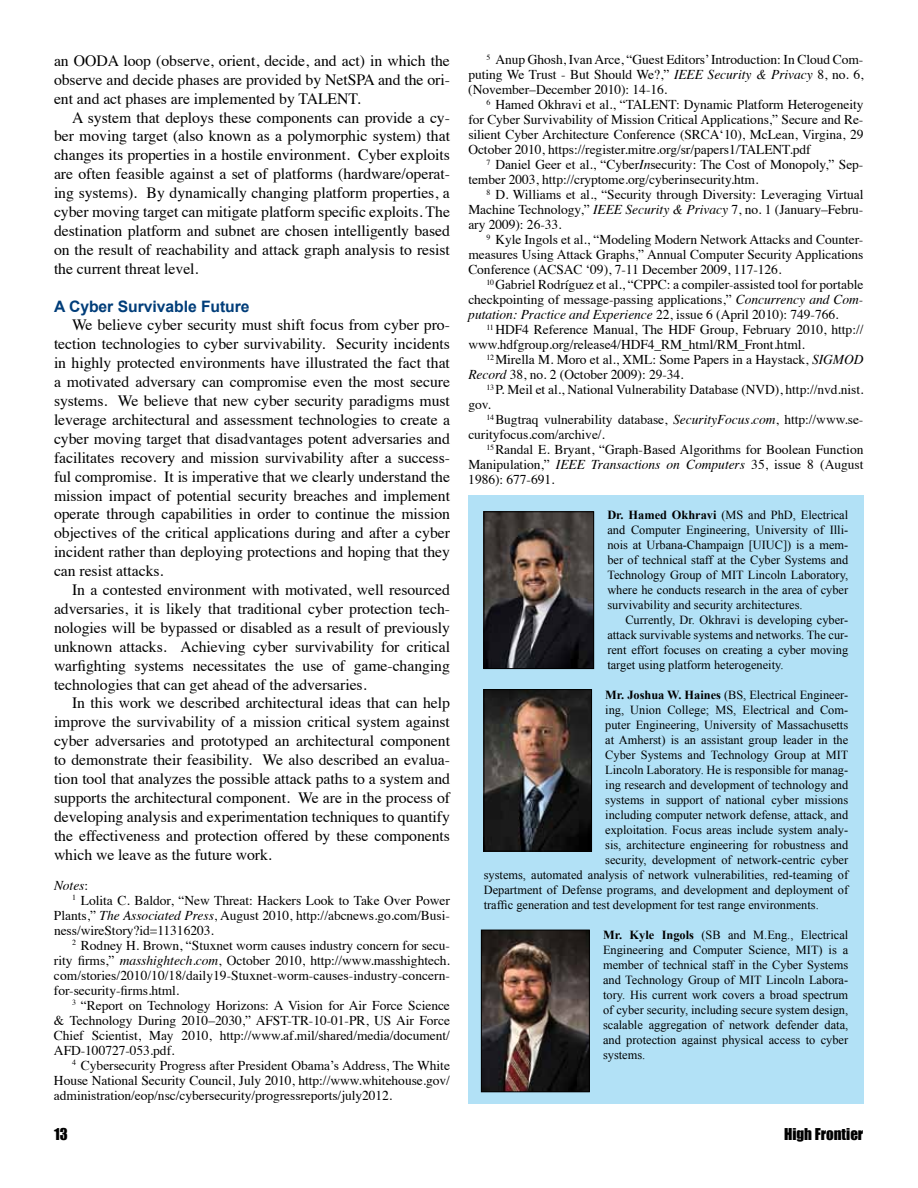
<style>
.page{position:relative;width:918px;height:1188px;background:#fff}
.page>*{position:absolute;margin:0;border:0;box-sizing:border-box;transform-origin:0 0}
.t1{font:15.75px/18.9px "Times";letter-spacing:-.005em;color:#000;text-align:justify}
.t2{font:700 15.75px "Arial";letter-spacing:-.005em;color:#003d79}
.t3{font:15px "Impact";color:#000}
.t4{font:13.5px/15px "Times";letter-spacing:-.005em;color:#000;text-align:justify}
.t5{font:italic 13.5px "Times";letter-spacing:-.005em;color:#000}
.t6{font:12.3px/15px "Times New Roman";color:#000;text-align:justify}
.s1{font-style:normal}
.s2{font-style:italic}
.s3{font-weight:700}
</style>
<div class="page">
<div style="left:468px;top:495px;width:396px;height:609px;background:#b2e1f6"></div>
<img style="left:486px;top:514px;width:106px;height:153px">
<div style="left:484px;top:512px;width:110px;height:157px;border:1px solid #000"></div>
<img style="left:486px;top:691px;width:104px;height:158px">
<div style="left:484px;top:689px;width:108px;height:162px;border:1px solid #000"></div>
<img style="left:483px;top:932px;width:105px;height:158px">
<div style="left:481px;top:930px;width:109px;height:162px;border:1px solid #000"></div>
<p class="t1" style="left:54px;top:50px;width:398px">an OODA loop (observe, orient, decide, and act) in which the observe and decide phases are provided by NetSPA and the ori&shy;ent and act phases are implemented by TALENT.</p>
<p class="t1" style="left:54px;top:106px;width:398px;text-indent:18px">A system that deploys these components can provide a cy&shy;ber moving target (also known as a polymorphic system) that changes its properties in a hostile environment. Cyber exploits are often feasible against a set of platforms (hardware/operat&shy;ing systems). By dynamically changing platform properties, a cyber moving target can mitigate platform specific exploits. The destination platform and subnet are chosen intelligently based on the result of reachability and attack graph analysis to resist the current threat level.</p>
<p class="t2" style="left:54px;top:297px;width:197px">A Cyber Survivable Future</p>
<p class="t1" style="left:54px;top:314px;width:398px;text-indent:18px">We believe cyber security must shift focus from cyber pro&shy;tection technologies to cyber survivability. Security incidents in highly protected environments have illustrated the fact that a motivated adversary can compromise even the most secure systems. We believe that new cyber security paradigms must leverage architectural and assessment technologies to create a cyber moving target that disadvantages potent adversaries and facilitates recovery and mission survivability after a success&shy;ful compromise. It is imperative that we clearly understand the mission impact of potential security breaches and implement operate through capabilities in order to continue the mission objectives of the critical applications during and after a cyber incident rather than deploying protections and hoping that they can resist attacks.</p>
<p class="t1" style="left:54px;top:579px;width:398px;text-indent:18px">In a contested environment with motivated, well resourced adversaries, it is likely that traditional cyber protection tech&shy;nologies will be bypassed or disabled as a result of previously unknown attacks. Achieving cyber survivability for critical warfighting systems necessitates the use of game-changing technologies that can get ahead of the adversaries.</p>
<p class="t1" style="left:54px;top:692px;width:398px;text-indent:18px">In this work we described architectural ideas that can help improve the survivability of a mission critical system against cyber adversaries and prototyped an architectural component to demonstrate their feasibility. We also described an evalua&shy;tion tool that analyzes the possible attack paths to a system and supports the architectural component. We are in the process of developing analysis and experimentation techniques to quantify the effectiveness and protection offered by these components which we leave as the future work.</p>
<p class="t5" style="left:54px;top:873px;width:36px">Notes<span class="s1">:</span></p>
<p class="t4" style="left:72px;top:891px;width:380px"><sup>1</sup> Lolita C. Baldor, “New Threat: Hackers Look to Take Over Power</p>
<p class="t4" style="left:54px;top:906px;width:398px">Plants,” <span class="s2">The Associated Press</span>, August 2010, http://abcnews.go.com/Busi-</p>
<p class="t4" style="left:54px;top:921px;width:161px">ness/wireStory?id=11316203.</p>
<p class="t4" style="left:72px;top:936px;width:379px"><sup>2</sup> Rodney H. Brown, “Stuxnet worm causes industry concern for secu-</p>
<p class="t4" style="left:54px;top:951px;width:398px">rity firms,” <span class="s2">masshightech.com</span>, October 2010, http://www.masshightech.</p>
<p class="t4" style="left:54px;top:966px;width:398px">com/stories/2010/10/18/daily19-Stuxnet-worm-causes-industry-concern-</p>
<p class="t4" style="left:54px;top:981px;width:127px">for-security-firms.html.</p>
<p class="t4" style="left:72px;top:996px;width:379px"><sup>3</sup> “Report on Technology Horizons: A Vision for Air Force Science</p>
<p class="t4" style="left:54px;top:1011px;width:398px">&amp; Technology During 2010–2030,” AFST-TR-10-01-PR, US Air Force</p>
<p class="t4" style="left:54px;top:1026px;width:398px">Chief Scientist, May 2010, http://www.af.mil/shared/media/document/</p>
<p class="t4" style="left:54px;top:1041px;width:122px">AFD-100727-053.pdf.</p>
<p class="t4" style="left:72px;top:1056px;width:380px"><sup>4</sup> Cybersecurity Progress after President Obama’s Address, The White</p>
<p class="t4" style="left:54px;top:1071px;width:398px">House National Security Council, July 2010, http://www.whitehouse.gov/</p>
<p class="t4" style="left:54px;top:1086px;width:340px">administration/eop/nsc/cybersecurity/progressreports/july2012.</p>
<p class="t4" style="left:468px;top:51px;width:397px;text-indent:18px"><sup>5</sup> Anup Ghosh, Ivan Arce, “Guest Editors’ Introduction: In Cloud Com&shy;puting We Trust - But Should We?,” <span class="s2">IEEE Security &amp; Privacy</span> 8, no. 6, (November–December 2010): 14-16.</p>
<p class="t4" style="left:468px;top:96px;width:397px;text-indent:18px"><sup>6</sup> Hamed Okhravi et al., “TALENT: Dynamic Platform Heterogeneity for Cyber Survivability of Mission Critical Applications,” Secure and Re&shy;silient Cyber Architecture Conference (SRCA‘10), McLean, Virgina, 29<br>October 2010, https://register.mitre.org/sr/papers1/TALENT.pdf</p>
<p class="t4" style="left:468px;top:156px;width:397px;text-indent:18px"><sup>7</sup> Daniel Geer et al., “Cyber<span class="s2">In</span>security: The Cost of Monopoly,” Sep&shy;tember 2003, http://cryptome.org/cyberinsecurity.htm.</p>
<p class="t4" style="left:468px;top:186px;width:397px;text-indent:18px"><sup>8</sup> D. Williams et al., “Security through Diversity: Leveraging Virtual Machine Technology,” <span class="s2">IEEE Security &amp; Privacy</span> 7, no. 1 (January–Febru&shy;ary 2009): 26-33.</p>
<p class="t4" style="left:468px;top:231px;width:397px;text-indent:18px"><sup>9</sup> Kyle Ingols et al., “Modeling Modern Network Attacks and Counter&shy;measures Using Attack Graphs,” Annual Computer Security Applications Conference (ACSAC ‘09), 7-11 December 2009, 117-126.</p>
<p class="t4" style="left:468px;top:276px;width:397px;text-indent:18px"><sup>10</sup>Gabriel Rodríguez et al., “CPPC: a compiler-assisted tool for portable checkpointing of message-passing applications,” <span class="s2">Concurrency and Com&shy;putation: Practice and Experience</span> 22, issue 6 (April 2010): 749-766.</p>
<p class="t4" style="left:468px;top:321px;width:397px;text-indent:18px"><sup>11</sup> HDF4 Reference Manual, The HDF Group, February 2010, http:// www.hdfgroup.org/release4/HDF4_RM_html/RM_Front.html.</p>
<p class="t4" style="left:468px;top:351px;width:397px;text-indent:18px"><sup>12</sup>Mirella M. Moro et al., XML: Some Papers in a Haystack, <span class="s2">SIGMOD<br>Record</span> 38, no. 2 (October 2009): 29-34.</p>
<p class="t4" style="left:468px;top:381px;width:397px;text-indent:18px"><sup>13</sup>P. Meil et al., National Vulnerability Database (NVD), http://nvd.nist. gov.</p>
<p class="t4" style="left:468px;top:411px;width:397px;text-indent:18px"><sup>14</sup>Bugtraq vulnerability database, <span class="s2">SecurityFocus.com</span>, http://www.se&shy;curityfocus.com/archive/.</p>
<p class="t4" style="left:468px;top:441px;width:397px;text-indent:18px"><sup>15</sup>Randal E. Bryant, “Graph-Based Algorithms for Boolean Function Manipulation,” <span class="s2">IEEE Transactions on Computers</span> 35, issue 8 (August 1986): 677-691.</p>
<p class="t6" style="left:607px;top:507px;width:242px"><span class="s3">Dr. Hamed Okhravi</span> (MS and PhD, Electrical and Computer Engineering, University of Illi&shy;nois at Urbana-Champaign [UIUC]) is a mem&shy;ber of technical staff at the Cyber Systems and Technology Group of MIT Lincoln Laboratory, where he conducts research in the area of cyber survivability and security architectures.</p>
<p class="t6" style="left:607px;top:612px;width:242px;text-indent:18px">Currently, Dr. Okhravi is developing cyber&shy;attack survivable systems and networks. The cur&shy;rent effort focuses on creating a cyber moving target using platform heterogeneity.</p>
<p class="t6" style="left:605px;top:687px;width:244px"><span class="s3">Mr. Joshua W. Haines</span> (BS, Electrical Engineer-</p>
<p class="t6" style="left:605px;top:702px;width:244px">ing, Union College; MS, Electrical and Com-</p>
<p class="t6" style="left:605px;top:717px;width:244px">puter Engineering, University of Massachusetts</p>
<p class="t6" style="left:605px;top:732px;width:244px">at Amherst) is an assistant group leader in the</p>
<p class="t6" style="left:605px;top:747px;width:245px">Cyber Systems and Technology Group at MIT</p>
<p class="t6" style="left:605px;top:762px;width:244px">Lincoln Laboratory. He is responsible for manag-</p>
<p class="t6" style="left:605px;top:777px;width:244px">ing research and development of technology and</p>
<p class="t6" style="left:605px;top:792px;width:245px">systems in support of national cyber missions</p>
<p class="t6" style="left:605px;top:807px;width:244px">including computer network defense, attack, and</p>
<p class="t6" style="left:605px;top:822px;width:245px">exploitation. Focus areas include system analy-</p>
<p class="t6" style="left:605px;top:837px;width:245px">sis, architecture engineering for robustness and</p>
<p class="t6" style="left:605px;top:852px;width:244px">security, development of network-centric cyber</p>
<p class="t6" style="left:484px;top:867px;width:366px">systems, automated analysis of network vulnerabilities, red-teaming of</p>
<p class="t6" style="left:484px;top:882px;width:366px">Department of Defense programs, and development and deployment of</p>
<p class="t6" style="left:484px;top:897px;width:337px">traffic generation and test development for test range environments.</p>
<p class="t6" style="left:603px;top:927px;width:247px"><span class="s3">Mr. Kyle Ingols</span> (SB and M.Eng., Electrical Engineering and Computer Science, MIT) is a member of technical staff in the Cyber Systems and Technology Group of MIT Lincoln Labora&shy;tory. His current work covers a broad spectrum of cyber security, including secure system design, scalable aggregation of network defender data, and protection against physical access to cyber systems.</p>
<p class="t3" style="left:54px;top:1125px;width:15px">13</p>
<p class="t3" style="left:784px;top:1125px;width:81px">High Frontier</p>
</div>
